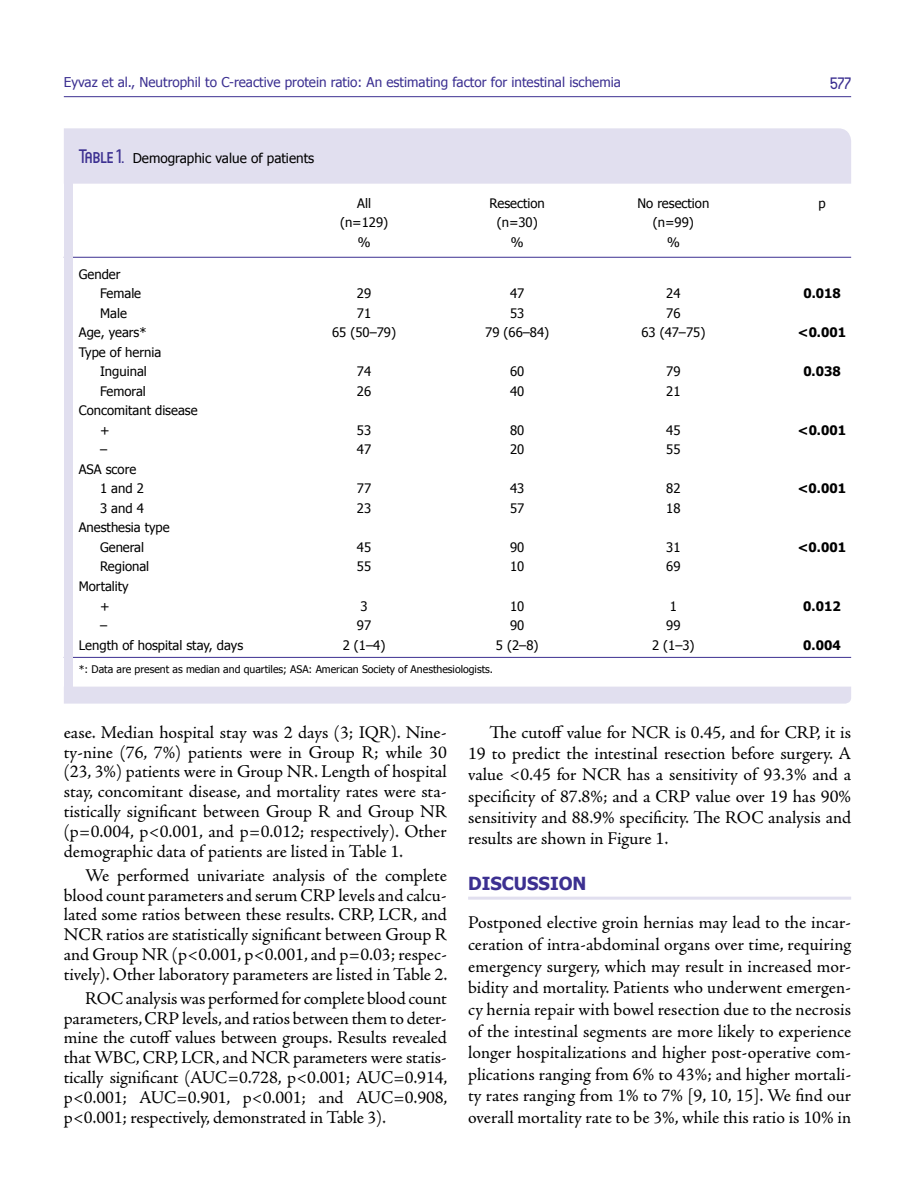
<style>
.page{position:relative;width:915px;height:1191px;background:#fff}
.page>*{position:absolute;margin:0;border:0;box-sizing:border-box;transform-origin:0 0}
.t1{font:18px/19.8px "Adobe Jenson Pro";letter-spacing:-.005em;color:#000;text-align:justify}
.t2{font:700 18px "Tahoma";color:#3c3091}
.t3{font:500 16.5px "Circula";color:#3c3091}
.t4{font:13.5px "Tahoma";color:#3c3091}
.t5{font:13.5px "Tahoma";color:#000}
.t6{font:13.05px/19.5px "Tahoma";color:#000}
.t7{font:700 13.05px "Tahoma";color:#000}
.t8{font:10.5px "Tahoma";color:#000}
.s1{font-family:"Circula";font-weight:500;font-size:19.5px;color:#3c3091}
</style>
<div class="page">
<hr style="left:64px;top:96px;width:786px;height:1px;background:#3c3091">
<hr style="left:468px;top:896px;width:382px;height:3px;background:#e1dfef">
<div style="left:64px;top:686px;width:786px;height:17px;background:#e1dfef"></div>
<div style="left:64px;top:128px;width:786px;height:56px;background:#e1dfef"></div>
<hr style="left:64px;top:657px;width:786px;height:1px;background:#3c3091">
<hr style="left:64px;top:257px;width:786px;height:1px;background:#3c3091">
<div style="left:64px;top:177px;width:8px;height:517px;background:#e1dfef"></div>
<p class="t4" style="left:64px;top:73px;width:558px">Eyvaz et al., Neutrophil to C-reactive protein ratio: An estimating factor for intestinal ischemia</p>
<p class="t3" style="left:830px;top:73px;width:22px">577</p>
<p class="t5" style="left:79px;top:150px;width:237px"><span class="s1">Table 1.</span> Demographic value of patients</p>
<p class="t6" style="left:100px;top:264px;width:43px;text-indent:-21px">Gender<br>Female</p>
<p class="t6" style="left:357px;top:193px;width:15px">All</p>
<p class="t6" style="left:489px;top:193px;width:57px">Resection</p>
<p class="t6" style="left:637px;top:193px;width:73px">No resection</p>
<p class="t6" style="left:818px;top:193px;width:9px">p</p>
<p class="t6" style="left:340px;top:212px;width:50px">(n=129)</p>
<p class="t6" style="left:496px;top:212px;width:43px">(n=30)</p>
<p class="t6" style="left:652px;top:212px;width:43px">(n=99)</p>
<p class="t6" style="left:357px;top:232px;width:14px">%</p>
<p class="t6" style="left:510px;top:232px;width:14px">%</p>
<p class="t6" style="left:666px;top:232px;width:14px">%</p>
<p class="t6" style="left:357px;top:283px;width:16px">29</p>
<p class="t6" style="left:510px;top:283px;width:16px">47</p>
<p class="t6" style="left:666px;top:283px;width:16px">24</p>
<p class="t7" style="left:803px;top:284px;width:39px">0.018</p>
<p class="t6" style="left:100px;top:303px;width:28px">Male</p>
<p class="t6" style="left:357px;top:303px;width:16px">71</p>
<p class="t6" style="left:510px;top:303px;width:16px">53</p>
<p class="t6" style="left:666px;top:303px;width:16px">76</p>
<p class="t6" style="left:79px;top:322px;width:69px">Age, years*</p>
<p class="t6" style="left:332px;top:322px;width:65px">65 (50–79)</p>
<p class="t6" style="left:485px;top:322px;width:65px">79 (66–84)</p>
<p class="t6" style="left:641px;top:322px;width:65px">63 (47–75)</p>
<p class="t7" style="left:797px;top:323px;width:50px">&lt;0.001</p>
<p class="t6" style="left:79px;top:342px;width:84px;text-align:center">Type of hernia<br>Inguinal</p>
<p class="t6" style="left:357px;top:361px;width:16px">74</p>
<p class="t6" style="left:510px;top:361px;width:16px">60</p>
<p class="t6" style="left:666px;top:361px;width:16px">79</p>
<p class="t7" style="left:803px;top:362px;width:39px">0.038</p>
<p class="t6" style="left:100px;top:381px;width:47px">Femoral</p>
<p class="t6" style="left:357px;top:381px;width:16px">26</p>
<p class="t6" style="left:510px;top:381px;width:16px">40</p>
<p class="t6" style="left:666px;top:381px;width:16px">21</p>
<p class="t6" style="left:100px;top:400px;width:99px;text-indent:-21px">Concomitant disease +</p>
<p class="t6" style="left:357px;top:420px;width:16px">53</p>
<p class="t6" style="left:510px;top:420px;width:16px">80</p>
<p class="t6" style="left:666px;top:420px;width:16px">45</p>
<p class="t7" style="left:797px;top:421px;width:50px">&lt;0.001</p>
<p class="t6" style="left:100px;top:439px;width:9px">–</p>
<p class="t6" style="left:357px;top:439px;width:16px">47</p>
<p class="t6" style="left:510px;top:439px;width:16px">20</p>
<p class="t6" style="left:666px;top:439px;width:16px">55</p>
<p class="t6" style="left:100px;top:459px;width:45px;text-indent:-21px">ASA score<br>1 and 2</p>
<p class="t6" style="left:357px;top:478px;width:16px">77</p>
<p class="t6" style="left:510px;top:478px;width:16px">43</p>
<p class="t6" style="left:666px;top:478px;width:16px">82</p>
<p class="t7" style="left:797px;top:479px;width:50px">&lt;0.001</p>
<p class="t6" style="left:100px;top:498px;width:45px">3 and 4</p>
<p class="t6" style="left:357px;top:498px;width:16px">23</p>
<p class="t6" style="left:510px;top:498px;width:16px">57</p>
<p class="t6" style="left:666px;top:498px;width:16px">18</p>
<p class="t6" style="left:79px;top:517px;width:92px;text-align:center">Anesthesia type<br>General</p>
<p class="t6" style="left:357px;top:537px;width:16px">45</p>
<p class="t6" style="left:510px;top:537px;width:16px">90</p>
<p class="t6" style="left:666px;top:537px;width:16px">31</p>
<p class="t7" style="left:797px;top:538px;width:50px">&lt;0.001</p>
<p class="t6" style="left:100px;top:556px;width:51px">Regional</p>
<p class="t6" style="left:357px;top:556px;width:16px">55</p>
<p class="t6" style="left:510px;top:556px;width:16px">10</p>
<p class="t6" style="left:666px;top:556px;width:16px">69</p>
<p class="t6" style="left:79px;top:576px;width:51px;text-align:center">Mortality +</p>
<p class="t6" style="left:360px;top:595px;width:9px">3</p>
<p class="t6" style="left:510px;top:595px;width:16px">10</p>
<p class="t6" style="left:669px;top:595px;width:9px">1</p>
<p class="t7" style="left:803px;top:596px;width:39px">0.012</p>
<p class="t6" style="left:100px;top:615px;width:9px">–</p>
<p class="t6" style="left:357px;top:615px;width:16px">97</p>
<p class="t6" style="left:510px;top:615px;width:16px">90</p>
<p class="t6" style="left:666px;top:615px;width:16px">99</p>
<p class="t6" style="left:79px;top:634px;width:166px">Length of hospital stay, days</p>
<p class="t6" style="left:342px;top:634px;width:44px">2 (1–4)</p>
<p class="t6" style="left:495px;top:634px;width:44px">5 (2–8)</p>
<p class="t6" style="left:651px;top:634px;width:44px">2 (1–3)</p>
<p class="t7" style="left:803px;top:635px;width:39px">0.004</p>
<p class="t8" style="left:79px;top:662px;width:415px">*: Data are present as median and quartiles; ASA: American Society of Anesthesiologists.</p>
<p class="t1" style="left:64px;top:722px;width:384px">ease. Median hospital stay was 2 days (3; IQR). Nine&shy;ty-nine (76, 7%) patients were in Group R; while 30 (23, 3%) patients were in Group NR. Length of hospital stay, concomitant disease, and mortality rates were sta&shy;tistically significant between Group R and Group NR (p=0.004, p&lt;0.001, and p=0.012; respectively). Other demographic data of patients are listed in Table 1.</p>
<p class="t1" style="left:64px;top:865px;width:385px;text-indent:21px">We performed univariate analysis of the complete blood count parameters and serum CRP levels and calcu&shy;lated some ratios between these results. CRP, LCR, and NCR ratios are statistically significant between Group R and Group NR (p&lt;0.001, p&lt;0.001, and p=0.03; respec&shy;tively). Other laboratory parameters are listed in Table 2.</p>
<p class="t1" style="left:64px;top:988px;width:385px;text-indent:21px">ROC analysis was performed for complete blood count parameters, CRP levels, and ratios between them to deter&shy;mine the cutoff values between groups. Results revealed that WBC, CRP, LCR, and NCR parameters were statis&shy;tically significant (AUC=0.728, p&lt;0.001; AUC=0.914, p&lt;0.001; AUC=0.901, p&lt;0.001; and AUC=0.908, p&lt;0.001; respectively, demonstrated in Table 3).</p>
<p class="t1" style="left:468px;top:722px;width:384px;line-height:21.3px;text-indent:21px">The cutoff value for NCR is 0.45, and for CRP, it is 19 to predict the intestinal resection before surgery. A value &lt;0.45 for NCR has a sensitivity of 93.3% and a specificity of 87.8%; and a CRP value over 19 has 90% sensitivity and 88.9% specificity. The ROC analysis and results are shown in Figure 1.</p>
<p class="t2" style="left:468px;top:870px;width:120px">DISCUSSION</p>
<p class="t1" style="left:468px;top:912px;width:384px;line-height:21.6px">Postponed elective groin hernias may lead to the incar&shy;ceration of intra-abdominal organs over time, requiring emergency surgery, which may result in increased mor&shy;bidity and mortality. Patients who underwent emergen&shy;cy hernia repair with bowel resection due to the necrosis of the intestinal segments are more likely to experience longer hospitalizations and higher post-operative com&shy;plications ranging from 6% to 43%; and higher mortali&shy;ty rates ranging from 1% to 7% [9, 10, 15]. We find our overall mortality rate to be 3%, while this ratio is 10% in</p>
</div>
